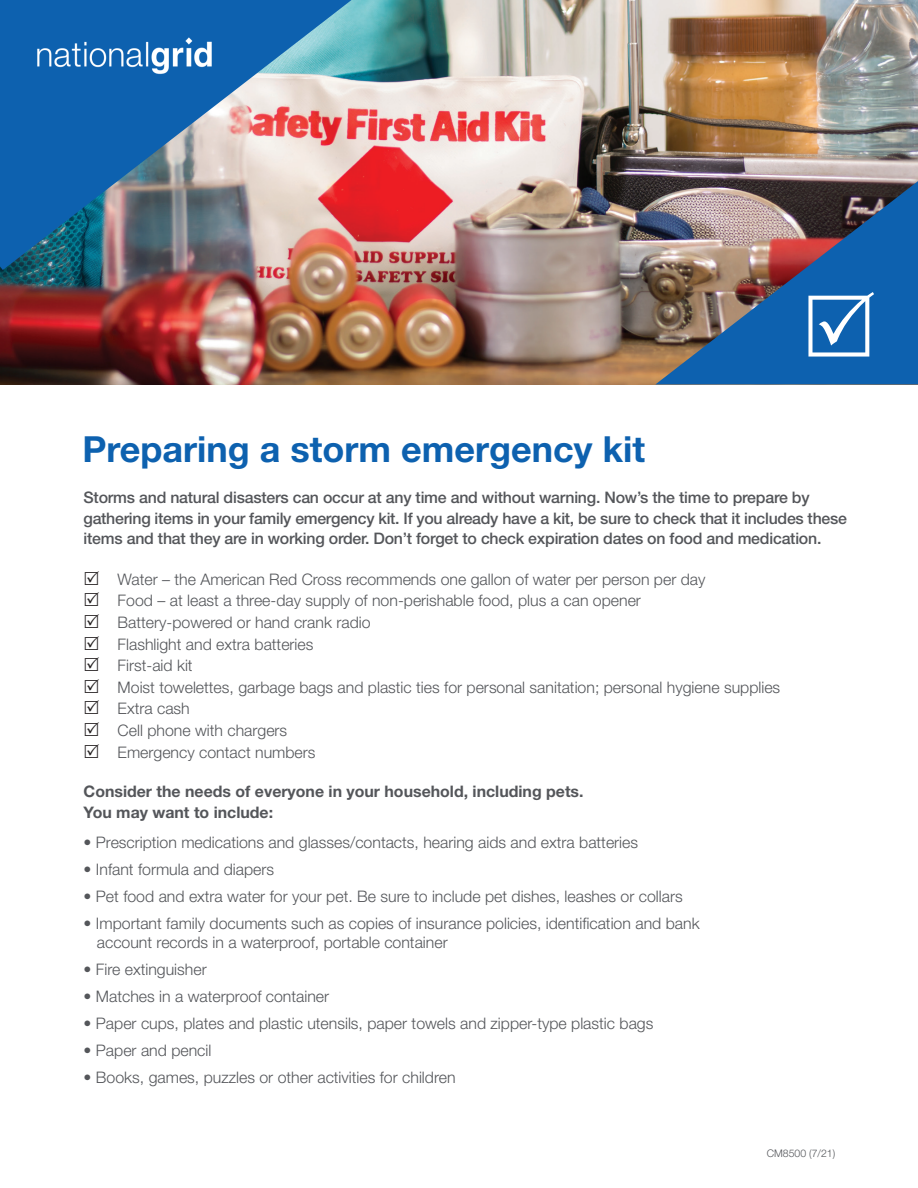
<style>
.page{position:relative;width:918px;height:1188px;background:#fff}
.page>*{position:absolute;margin:0;border:0;box-sizing:border-box;transform-origin:0 0}
.t1{font:700 36px "Helvetica Neue LT Std";color:#0d61af}
.t2{font:300 15.9px/21.6px "Helvetica Neue LT Std";color:#54565a}
.t3{font:500 15.9px/20.4px "Helvetica Neue LT Std";letter-spacing:-.015em;color:#54565a}
.t4{font:700 15.9px/21px "Helvetica Neue LT Std";color:#54565a}
.t5{font:300 10.5px "Helvetica Neue LT Std";color:#54565a}
</style>
<div class="page">
<img style="left:0;top:0;width:918px;height:384px">
<img style="left:0;top:0;width:352px;height:270px">
<img style="left:9px;top:21px;width:231px;height:74px">
<img style="left:655px;top:181px;width:263px;height:203px">
<div style="left:808px;top:291px;width:66px;height:66px;background:#0d61af"></div>
<h1 class="t1" style="left:82px;top:427px;width:564px">Preparing a storm emergency kit</h1>
<p class="t3" style="left:84px;top:487px;width:765px">Storms and natural disasters can occur at any time and without warning. Now’s the time to prepare by gathering items in your family emergency kit. If you already have a kit, be sure to check that it includes these items and that they are in working order. Don’t forget to check expiration dates on food and medication.</p>
<p class="t2" style="left:118px;top:568px;width:664px">Water – the American Red Cross recommends one gallon of water per person per day<br>Food – at least a three-day supply of non-perishable food, plus a can opener<br>Battery-powered or hand crank radio<br>Flashlight and extra batteries<br>First-aid kit<br>Moist towelettes, garbage bags and plastic ties for personal sanitation; personal hygiene supplies Extra cash<br>Cell phone with chargers<br>Emergency contact numbers</p>
<p class="t4" style="left:84px;top:780px;width:501px">Consider the needs of everyone in your household, including pets.<br>You may want to include:</p>
<p class="t2" style="left:84px;top:831px;width:556px">• Prescription medications and glasses/contacts, hearing aids and extra batteries</p>
<p class="t2" style="left:84px;top:858px;width:192px">• Infant formula and diapers</p>
<p class="t2" style="left:84px;top:885px;width:601px">• Pet food and extra water for your pet. Be sure to include pet dishes, leashes or collars</p>
<p class="t2" style="left:97px;top:913px;width:604px;line-height:19px;text-indent:-13px">• Important family documents such as copies of insurance policies, identification and bank account records in a waterproof, portable container</p>
<p class="t2" style="left:84px;top:958px;width:125px">• Fire extinguisher</p>
<p class="t2" style="left:84px;top:985px;width:247px">• Matches in a waterproof container</p>
<p class="t2" style="left:84px;top:1012px;width:571px">• Paper cups, plates and plastic utensils, paper towels and zipper-type plastic bags</p>
<p class="t2" style="left:84px;top:1039px;width:129px">• Paper and pencil</p>
<p class="t2" style="left:84px;top:1066px;width:373px">• Books, games, puzzles or other activities for children</p>
<p class="t5" style="left:767px;top:1146px;width:70px">CM8500 (7/21)</p>
</div>
